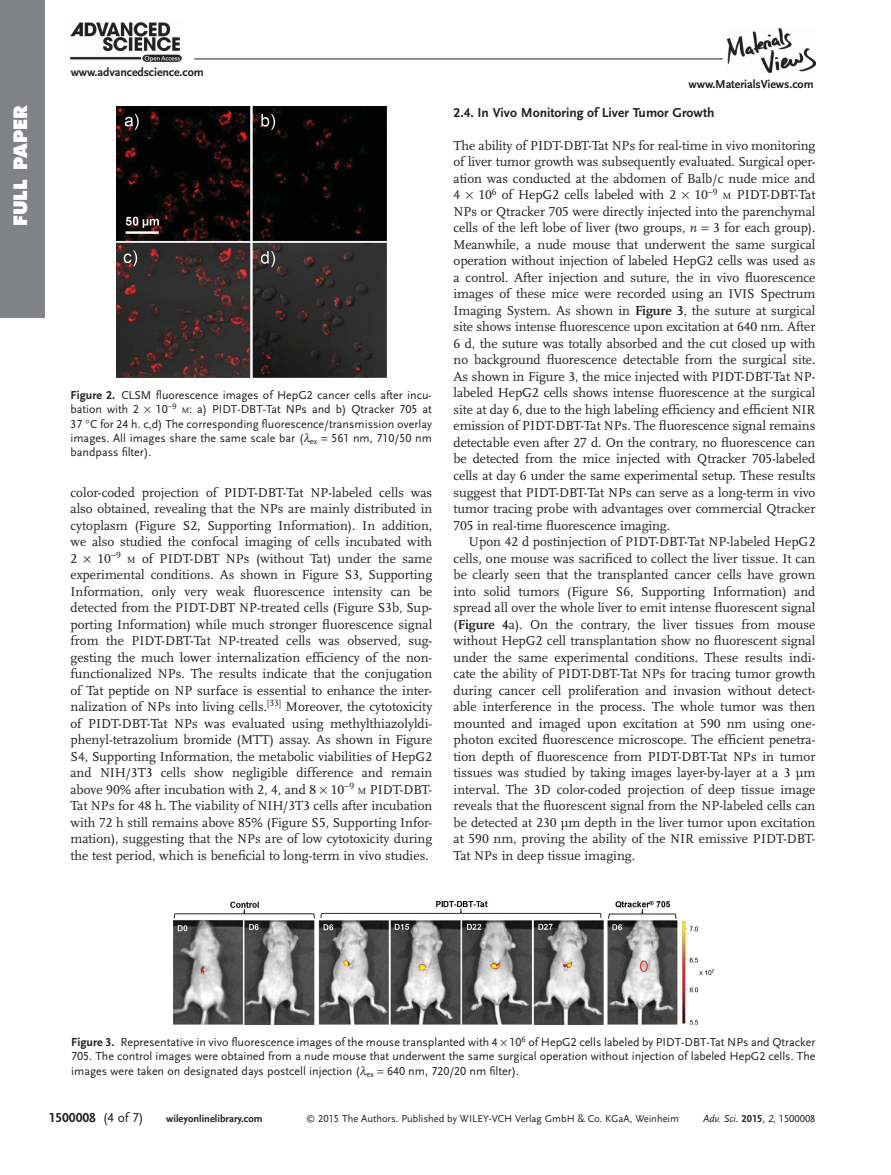
<style>
.page{position:relative;width:891px;height:1175px;background:#fff}
.page>*{position:absolute;margin:0;border:0;box-sizing:border-box;transform-origin:0 0}
.t1{font:800 18px "Futura";letter-spacing:.005em;color:#fff}
.t2{font:13.5px/16.5px "Scala LF";color:#231f20;text-align:justify}
.t3{font:700 13.5px "Scala Sans LF";color:#231f20}
.t4{font:12px/14.2px "Scala Sans LF";color:#231f20;text-align:justify}
.t5{font:700 12px "Scala Sans LF";letter-spacing:-.01em;color:#231f20}
.t6{font:10.5px "Scala Sans LF";color:#231f20}
.t7{font:700 10.5px "Scala Sans LF";color:#231f20}
.t8{font:italic 10.5px "Scala Sans LF";color:#231f20}
.s1{font-weight:700}
.s2{font-size:8.4px}
.s3{font-size:9.45px}
.s4{font-style:italic}
.s5{font-weight:400}
.s6{font-size:9px}
.s7{font-weight:700;font-style:normal}
.s8{font-style:normal}
</style>
<div class="page">
<div style="left:0;top:0;width:44px;height:317px;background:#808285"></div>
<img style="left:727px;top:28px;width:88px;height:45px">
<hr style="left:194px;top:59px;width:529px;height:1px;background:#231f20">
<img style="left:70px;top:22px;width:112px;height:40px">
<img style="left:116px;top:107px;width:270px;height:270px">
<img style="left:173px;top:901px;width:540px;height:123px">
<h1 class="t1" style="left:13px;top:226px;width:123px;rotate:-90deg">FULL PAPER</h1>
<p class="t5" style="left:71px;top:66px;width:135px">www.advancedscience.com</p>
<p class="t4" style="left:71px;top:389px;width:363px"><span class="s1">Figure 2.</span> CLSM fluorescence images of HepG2 cancer cells after incu&shy;bation with 2</p>
<p class="t4" style="left:70px;top:403px;width:363px;text-indent:85px">10 −<sup>9</sup> <span class="s2">M</span> : a) PIDT-DBT-Tat NPs and b) Qtracker 705 at 37 C for 24 h. c,d) The corresponding fluorescence/transmission overlay images. All images share the same scale bar ( <sub>ex</sub> 561 nm, 710/50 nm bandpass filter).</p>
<p class="t2" style="left:71px;top:485px;width:363px">color-coded projection of PIDT-DBT-Tat NP-labeled cells was also obtained, revealing that the NPs are mainly distributed in cytoplasm (Figure S2, Supporting Information). In addition, we also studied the confocal imaging of cells incubated with 2</p>
<p class="t2" style="left:70px;top:551px;width:363px;text-indent:27px">10 −<sup>9</sup> <span class="s3">M</span> of PIDT-DBT NPs (without Tat) under the same experimental conditions. As shown in Figure S3, Supporting Information, only very weak fluorescence intensity can be detected from the PIDT-DBT NP-treated cells (Figure S3b, Sup&shy;porting Information) while much stronger fluorescence signal from the PIDT-DBT-Tat NP-treated cells was observed, sug&shy;gesting the much lower internalization efficiency of the non&shy;functionalized NPs. The results indicate that the conjugation of Tat peptide on NP surface is essential to enhance the inter&shy;nalization of NPs into living cells. <sup>[</sup> <sup>33</sup> <sup>]</sup> Moreover, the cytotoxicity of PIDT-DBT-Tat NPs was evaluated using methylthiazolyldi&shy;phenyl-tetrazolium bromide (MTT) assay. As shown in Figure S4, Supporting Information, the metabolic viabilities of HepG2 and NIH/3T3 cells show negligible difference and remain above 90% after incubation with 2, 4, and 8 10 −<sup>9</sup> <span class="s3">M</span> PIDT-DBT-Tat NPs for 48 h. The viability of NIH/3T3 cells after incubation with 72 h still remains above 85% (Figure S5, Supporting Infor&shy;mation), suggesting that the NPs are of low cytotoxicity during the test period, which is beneficial to long-term in vivo studies.</p>
<p class="t5" style="left:689px;top:79px;width:127px">www.MaterialsViews.com</p>
<p class="t3" style="left:454px;top:106px;width:262px">2.4. In Vivo Monitoring of Liver Tumor Growth</p>
<p class="t2" style="left:454px;top:138px;width:363px">The ability of PIDT-DBT-Tat NPs for real-time in vivo monitoring of liver tumor growth was subsequently evaluated. Surgical oper&shy;ation was conducted at the abdomen of Balb/c nude mice and 4</p>
<p class="t2" style="left:478px;top:188px;width:199px">10 <sup>6</sup> of HepG2 cells labeled with 2</p>
<p class="t2" style="left:454px;top:188px;width:363px;text-indent:241px">10 −<sup>9</sup> <span class="s3">M</span> PIDT-DBT-Tat NPs or Qtracker 705 were directly injected into the parenchymal cells of the left lobe of liver (two groups, <span class="s4">n</span> 3 for each group).<br>Meanwhile, a nude mouse that underwent the same surgical operation without injection of labeled HepG2 cells was used as a control. After injection and suture, the in vivo fluorescence images of these mice were recorded using an IVIS Spectrum Imaging System. As shown in <span class="s1">Figure 3</span> , the suture at surgical site shows intense fluorescence upon excitation at 640 nm. After 6 d, the suture was totally absorbed and the cut closed up with no background fluorescence detectable from the surgical site.<br>As shown in Figure 3 , the mice injected with PIDT-DBT-Tat NP&shy;labeled HepG2 cells shows intense fluorescence at the surgical site at day 6, due to the high labeling efficiency and efficient NIR emission of PIDT-DBT-Tat NPs. The fluorescence signal remains detectable even after 27 d. On the contrary, no fluorescence can be detected from the mice injected with Qtracker 705-labeled cells at day 6 under the same experimental setup. These results suggest that PIDT-DBT-Tat NPs can serve as a long-term in vivo tumor tracing probe with advantages over commercial Qtracker 705 in real-time fluorescence imaging.</p>
<p class="t2" style="left:454px;top:534px;width:363px;text-indent:15px">Upon 42 d postinjection of PIDT-DBT-Tat NP-labeled HepG2 cells, one mouse was sacrificed to collect the liver tissue. It can be clearly seen that the transplanted cancer cells have grown into solid tumors (Figure S6, Supporting Information) and spread all over the whole liver to emit intense fluorescent signal ( <span class="s1">Figure 4</span> a). On the contrary, the liver tissues from mouse without HepG2 cell transplantation show no fluorescent signal under the same experimental conditions. These results indi&shy;cate the ability of PIDT-DBT-Tat NPs for tracing tumor growth during cancer cell proliferation and invasion without detect&shy;able interference in the process. The whole tumor was then mounted and imaged upon excitation at 590 nm using one&shy;photon excited fluorescence microscope. The efficient penetra&shy;tion depth of fluorescence from PIDT-DBT-Tat NPs in tumor tissues was studied by taking images layer-by-layer at a 3 µm interval. The 3D color-coded projection of deep tissue image reveals that the fluorescent signal from the NP-labeled cells can be detected at 230 µm depth in the liver tumor upon excitation at 590 nm, proving the ability of the NIR emissive PIDT-DBT-Tat NPs in deep tissue imaging.</p>
<p class="t4" style="left:71px;top:1035px;width:746px"><span class="s1">Figure 3.</span> Representative in vivo fluorescence images of the mouse transplanted with 4 10 <sup>6</sup> of HepG2 cells labeled by PIDT-DBT-Tat NPs and Qtracker 705. The control images were obtained from a nude mouse that underwent the same surgical operation without injection of labeled HepG2 cells. The images were taken on designated days postcell injection ( <sub>ex</sub> 640 nm, 720/20 nm filter).</p>
<p class="t3" style="left:49px;top:1111px;width:97px">1500008 <span class="s5">(4 of 7)</span></p>
<p class="t7" style="left:166px;top:1114px;width:98px">wileyonlinelibrary.com</p>
<p class="t6" style="left:306px;top:1114px;width:374px"><span class="s6">©</span> 2015 The Authors. Published by WILEY-VCH Verlag GmbH &amp; Co. KGaA, Weinheim</p>
<p class="t8" style="left:703px;top:1114px;width:114px">Adv. Sci. <span class="s7">2015</span><span class="s8">,</span> 2<span class="s8">, 1500008</span></p>
</div>
